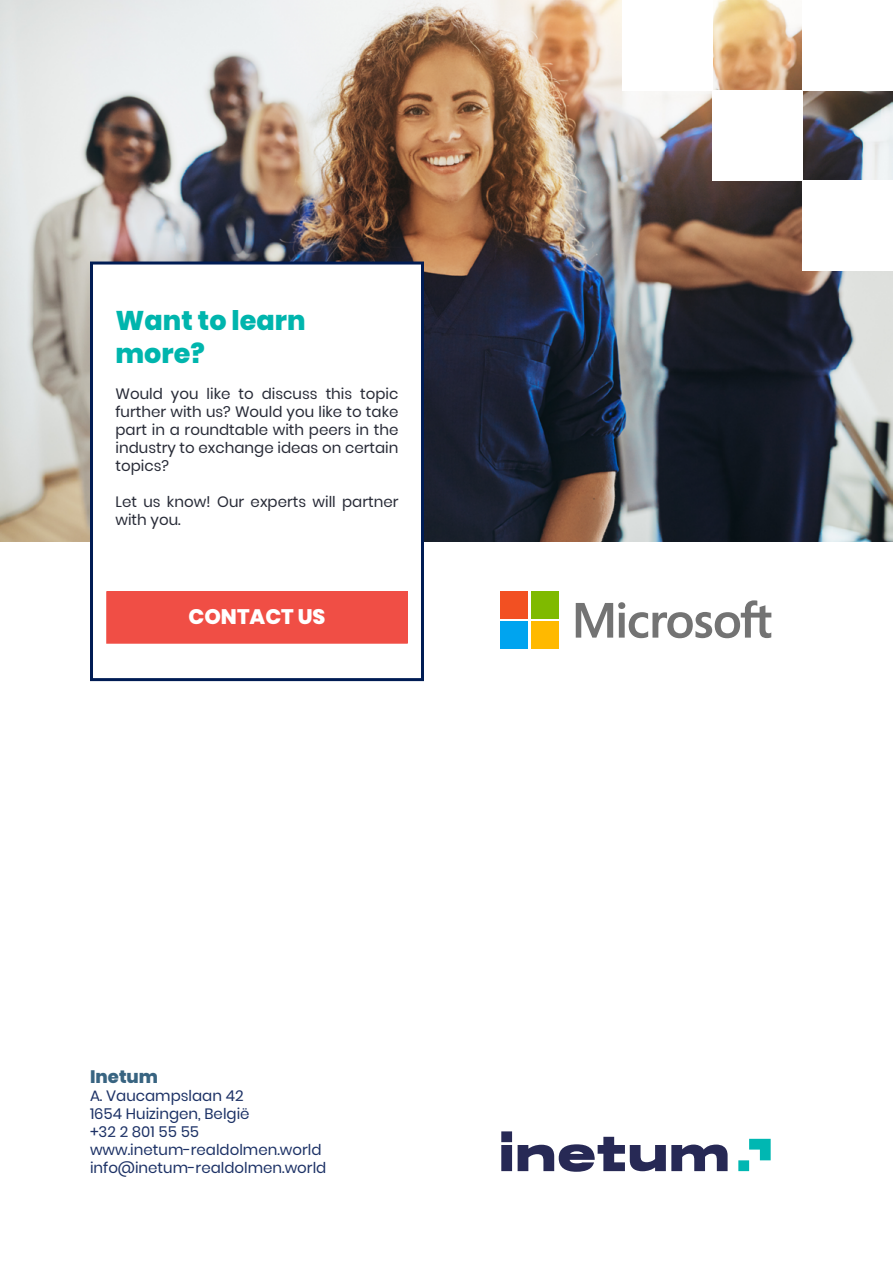
<style>
.page{position:relative;width:893px;height:1263px;background:#fff}
.page>*{position:absolute;margin:0;border:0;box-sizing:border-box;transform-origin:0 0}
.t1{font:800 27px/32.4px "Poppins";color:#00b5ad}
.t2{font:800 21px "Poppins";color:#fff}
.t3{font:800 18px "Poppins";color:#386481}
.t4{font:15px/18px "Poppins";color:#282b37;text-align:justify}
.t5{font:15px/18px "Poppins";color:#1d3266}
</style>
<div class="page">
<img style="left:0;top:0;width:893px;height:541px">
<div style="left:623px;top:0;width:90px;height:90px;background:#fff"></div>
<div style="left:713px;top:90px;width:90px;height:90px;background:#fff"></div>
<div style="left:803px;top:180px;width:90px;height:90px;background:#fff"></div>
<div style="left:803px;top:0;width:90px;height:90px;background:#fff"></div>
<div style="left:92px;top:263px;width:330px;height:417px;background:#fff"></div>
<div style="left:90px;top:261px;width:334px;height:420px;border:3px solid #001c54"></div>
<svg style="left:501px;top:1131px;width:227px;height:41px"></svg>
<svg style="left:738px;top:1139px;width:33px;height:32px"></svg>
<svg style="left:576px;top:600px;width:195px;height:38px"></svg>
<div style="left:501px;top:591px;width:27px;height:28px;background:#f25022"></div>
<div style="left:531px;top:591px;width:27px;height:28px;background:#7fba00"></div>
<div style="left:501px;top:622px;width:27px;height:27px;background:#00a4ef"></div>
<div style="left:531px;top:622px;width:27px;height:27px;background:#ffb900"></div>
<div style="left:107px;top:592px;width:300px;height:51px;background:#f04e45"></div>
<div style="left:106px;top:591px;width:302px;height:53px;border:2px solid #f04e45"></div>
<h1 class="t1" style="left:116px;top:305px;width:192px">Want to learn more?</h1>
<p class="t4" style="left:116px;top:385px;width:284px">Would you like to discuss this topic further with us? Would you like to take part in a roundtable with peers in the industry to exchange ideas on certain topics?</p>
<p class="t4" style="left:116px;top:493px;width:284px">Let us know! Our experts will partner with you.</p>
<h2 class="t2" style="left:189px;top:605px;width:138px">CONTACT US</h2>
<p class="t3" style="left:90px;top:1066px;width:70px">Inetum</p>
<p class="t5" style="left:90px;top:1087px;width:238px">A. Vaucampslaan 42<br>1654 Huizingen, België<br>+32 2 801 55 55 www.inetum-realdolmen.world info@inetum-realdolmen.world</p>
</div>
